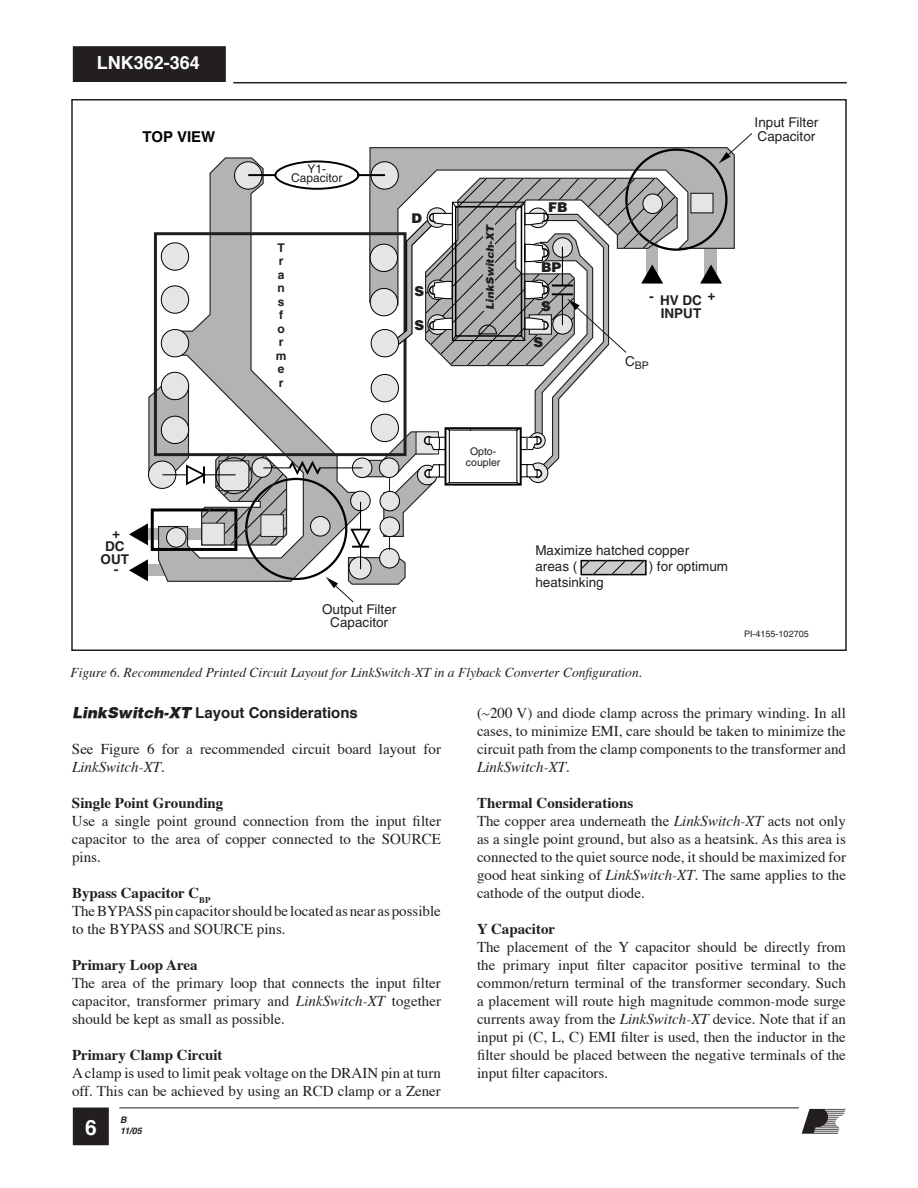
<style>
.page{position:relative;width:918px;height:1188px;background:#fff}
.page>*{position:absolute;margin:0;border:0;box-sizing:border-box;transform-origin:0 0}
.t1{font:700 21px "Helvetica";color:#fff}
.t2{font:700 18px "Helvetica";color:#fff}
.t3{font:15px/18px "Times";color:#231f20}
.t4{font:700 15px "Times";color:#231f20}
.t5{font:700 15px "Helvetica";color:#231f20}
.t6{font:700 15px "Helvetica";color:#000}
.t7{font:13.5px/13.5px "Helvetica";color:#231f20}
.t8{font:italic 13.5px "Times";color:#231f20}
.t9{font:700 13.5px/13.5px "Helvetica";color:#231f20;text-align:center}
.t10{font:900 13.5px "Helvetica";color:#231f20}
.t11{font:12px/9px "Helvetica";color:#231f20;text-align:center}
.t12{font:700 12px/13.5px "Helvetica";color:#231f20}
.t13{font:10.5px/10.5px "Helvetica";color:#231f20;text-align:center}
.t14{font:italic 900 10.5px "Helvetica";color:#231f20}
.t15{font:9px "Helvetica";color:#231f20}
.t16{font:italic 700 9px "Helvetica";color:#231f20}
.s1{font-weight:900;font-style:italic}
.s2{font-style:italic}
.s3{font-weight:700}
</style>
<div class="page">
<svg style="left:802px;top:1109px;width:44px;height:25px"></svg>
<hr style="left:233px;top:82px;width:614px;height:1px;background:#231f20">
<div style="left:74px;top:47px;width:151px;height:34px;background:#231f20"></div>
<div style="left:73px;top:46px;width:153px;height:36px;border:2px solid #231f20"></div>
<div style="left:74px;top:1108px;width:34px;height:36px;background:#231f20"></div>
<div style="left:73px;top:1108px;width:36px;height:37px;border:2px solid #231f20"></div>
<hr style="left:119px;top:1108px;width:680px;height:1px;background:#231f20">
<svg style="left:244px;top:147px;width:485px;height:118px"></svg>
<svg style="left:700px;top:265px;width:22px;height:19px"></svg>
<svg style="left:718px;top:133px;width:35px;height:31px"></svg>
<svg style="left:129px;top:159px;width:550px;height:444px"></svg>
<p class="t2" style="left:97px;top:51px;width:105px">LNK362-364</p>
<p class="t6" style="left:143px;top:127px;width:74px">TOP VIEW</p>
<p class="t11" style="left:291px;top:165px;width:53px">Y1-<br>Capacitor</p>
<p class="t12" style="left:276px;top:241px;width:12px">T r a n s f o r m e r</p>
<p class="t10" style="left:411px;top:209px;width:12px">D</p>
<p class="t10" style="left:414px;top:283px;width:11px">S</p>
<p class="t10" style="left:414px;top:317px;width:11px">S</p>
<p class="t14" style="left:483px;top:310px;width:87px;rotate:-90deg">LinkSwitch-XT</p>
<p class="t10" style="left:548px;top:199px;width:21px">FB</p>
<p class="t10" style="left:541px;top:258px;width:22px">BP</p>
<p class="t10" style="left:541px;top:297px;width:11px">S</p>
<p class="t10" style="left:534px;top:333px;width:11px">S</p>
<p class="t13" style="left:466px;top:446px;width:36px">Opto&shy;coupler</p>
<p class="t7" style="left:755px;top:116px;width:65px">Input Filter<br>Capacitor</p>
<p class="t9" style="left:660px;top:293px;width:43px">HV DC</p>
<p class="t9" style="left:661px;top:307px;width:42px">INPUT</p>
<p class="t13" style="left:625px;top:360px;width:25px"><sup>C</sup>BP</p>
<p class="t9" style="left:100px;top:539px;width:30px">DC<br>OUT</p>
<p class="t7" style="left:322px;top:602px;width:76px;text-align:center">Output Filter<br>Capacitor</p>
<p class="t7" style="left:535px;top:542px;width:155px;line-height:16.2px">Maximize hatched copper areas (</p>
<p class="t7" style="left:649px;top:560px;width:81px">) for optimum</p>
<p class="t7" style="left:535px;top:576px;width:70px">heatsinking</p>
<p class="t8" style="left:70px;top:664px;width:573px">Figure 6. Recommended Printed Circuit Layout for LinkSwitch-XT in a Flyback Converter Configuration.</p>
<p class="t15" style="left:744px;top:629px;width:66px">PI-4155-102705</p>
<p class="t5" style="left:72px;top:702px;width:287px"><span class="s1">LinkSwitch-XT</span> Layout Considerations</p>
<p class="t3" style="left:72px;top:741px;width:371px">See Figure 6 for a recommended circuit board layout for<br><span class="s2">LinkSwitch-XT</span>.</p>
<p class="t4" style="left:72px;top:793px;width:153px">Single Point Grounding</p>
<p class="t3" style="left:72px;top:813px;width:370px;text-align:justify">Use a single point ground connection from the input filter capacitor to the area of copper connected to the SOURCE pins.</p>
<p class="t3" style="left:72px;top:885px;width:370px"><span class="s3">Bypass Capacitor C</span><sub>BP<br></sub>The BYPASS pin capacitor should be located as near as possible to the BYPASS and SOURCE pins.</p>
<p class="t4" style="left:72px;top:955px;width:127px">Primary Loop Area</p>
<p class="t3" style="left:72px;top:975px;width:371px;text-align:justify">The area of the primary loop that connects the input filter capacitor, transformer primary and <span class="s2">LinkSwitch-XT</span> together should be kept as small as possible.</p>
<p class="t4" style="left:72px;top:1045px;width:152px">Primary Clamp Circuit</p>
<p class="t3" style="left:72px;top:1065px;width:370px">A clamp is used to limit peak voltage on the DRAIN pin at turn off. This can be achieved by using an RCD clamp or a Zener</p>
<p class="t16" style="left:120px;top:1115px;width:8px">B</p>
<h1 class="t1" style="left:85px;top:1113px;width:13px">6</h1>
<p class="t16" style="left:120px;top:1126px;width:23px">11/05</p>
<p class="t3" style="left:477px;top:705px;width:371px;text-align:justify">(~200 V) and diode clamp across the primary winding. In all cases, to minimize EMI, care should be taken to minimize the circuit path from the clamp components to the transformer and <span class="s2">LinkSwitch-XT</span>.</p>
<p class="t3" style="left:477px;top:795px;width:371px"><span class="s3">Thermal Considerations<br></span>The copper area underneath the <span class="s2">LinkSwitch-XT</span> acts not only as a single point ground, but also as a heatsink. As this area is connected to the quiet source node, it should be maximized for good heat sinking of <span class="s2">LinkSwitch-XT</span>. The same applies to the cathode of the output diode.</p>
<p class="t4" style="left:477px;top:919px;width:80px">Y Capacitor</p>
<p class="t3" style="left:477px;top:939px;width:371px;text-align:justify">The placement of the Y capacitor should be directly from the primary input filter capacitor positive terminal to the common/return terminal of the transformer secondary. Such a placement will route high magnitude common-mode surge currents away from the <span class="s2">LinkSwitch-XT</span> device. Note that if an input pi (C, L, C) EMI filter is used, then the inductor in the filter should be placed between the negative terminals of the input filter capacitors.</p>
</div>
